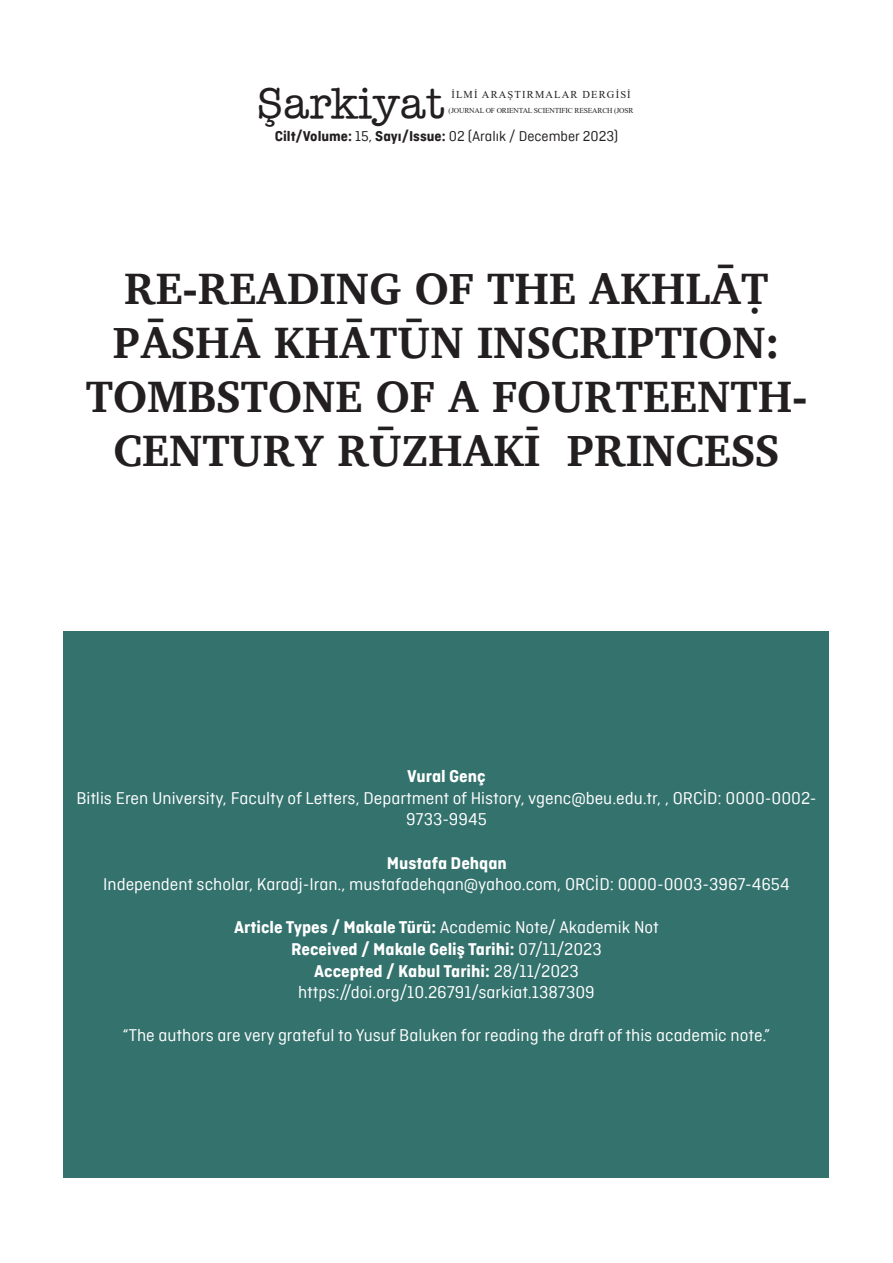
<style>
.page{position:relative;width:893px;height:1263px;background:#fff}
.page>*{position:absolute;margin:0;border:0;box-sizing:border-box;transform-origin:0 0}
.t1{font:700 45px/54px "Charis SIL";color:#231f20;text-align:center}
.t2{font:40.5px "arkiyat Font";color:#231f20}
.t3{font:18px/21.6px "Ciutadella";color:#fff;text-align:center}
.t4{font:700 18px "Ciutadella";color:#fff}
.t5{font:15px "Ciutadella";color:#231f20}
.t6{font:10.5px "Times New Roman";letter-spacing:.11em;color:#231f20}
.t7{font:7.5px "Times New Roman";letter-spacing:-.02em;color:#231f20}
.s1{font-weight:700}
</style>
<div class="page">
<div style="left:64px;top:631px;width:765px;height:547px;background:#34726d"></div>
<h2 class="t2" style="left:257px;top:80px;width:189px">Şarkiyat</h2>
<p class="t6" style="left:451px;top:88px;width:181px">İLMİ ARAŞTIRMALAR DERGİSİ</p>
<p class="t7" style="left:449px;top:106px;width:186px">)JOURNAL OF ORIENTAL SCIENTIFIC RESEARCH (JOSR</p>
<p class="t5" style="left:275px;top:128px;width:345px"><span class="s1">Cilt/Volume:</span> 15, <span class="s1">Sayı/Issue:</span> 02 (Aralık / December 2023)</p>
<h1 class="t1" style="left:86px;top:260px;width:723px">RE-READING OF THE AKHLĀṬ<br>PĀSHĀ KHĀTŪN INSCRIPTION:<br>TOMBSTONE OF A FOURTEENTH-<br>CENTURY RŪZHAKĪ PRINCESS</h1>
<p class="t4" style="left:407px;top:768px;width:80px">Vural Genç</p>
<p class="t3" style="left:76px;top:788px;width:742px">Bitlis Eren University, Faculty of Letters, Department of History, vgenc@beu.edu.tr, , ORCİD: 0000-0002-<br>9733-9945</p>
<p class="t4" style="left:387px;top:854px;width:122px">Mustafa Dehqan</p>
<p class="t3" style="left:103px;top:875px;width:688px">Independent scholar, Karadj-Iran., mustafadehqan@yahoo.com, ORCİD: 0000-0003-3967-4654</p>
<p class="t3" style="left:234px;top:918px;width:426px"><span class="s1">Article Types / Makale Türü:</span> Academic Note/ Akademik Not <span class="s1">Received / Makale Geliş Tarihi:</span> 07/11/2023<br><span class="s1">Accepted / Kabul Tarihi:</span> 28/11/2023 https://doi.org/10.26791/sarkiat.1387309</p>
<p class="t3" style="left:123px;top:1026px;width:649px">“The authors are very grateful to Yusuf Baluken for reading the draft of this academic note.”</p>
</div>
